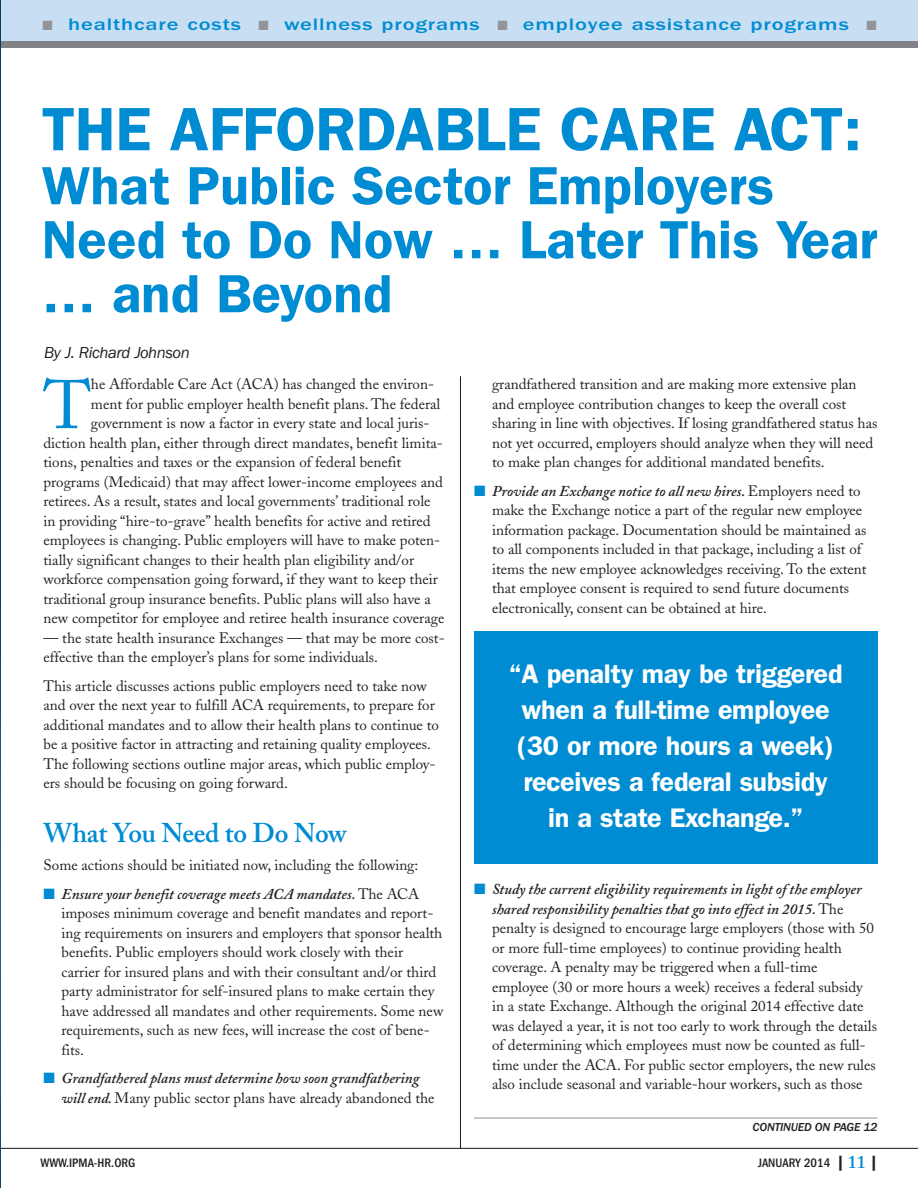
<style>
.page{position:relative;width:918px;height:1188px;background:#fff}
.page>*{position:absolute;margin:0;border:0;box-sizing:border-box;transform-origin:0 0}
.t1{font:67.95px "Adobe Caslon";color:#008cd2}
.t2{font:600 61.5px "Franklin Gothic";color:#008cd2}
.t3{font:600 54px/54px "Franklin Gothic";color:#008cd2}
.t4{font:600 27px/36px "Franklin Gothic";letter-spacing:-.015em;color:#fff;text-align:center}
.t5{font:600 27px "Adobe Caslon";letter-spacing:-.015em;color:#008cd2}
.t6{font:500 17.25px "Franklin Gothic";letter-spacing:.04em;color:#008cd2;scale:1.3 1}
.t7{font:italic 16.5px "Franklin Gothic";letter-spacing:-.025em;color:#231f20}
.t8{font:15px/19.5px "Adobe Caslon";color:#231f20}
.t9{font:italic 600 15px/19.5px "Adobe Caslon";color:#231f20}
.t10{font:500 condensed 12.75px "Franklin Gothic";color:#231f20}
.t11{font:italic 500 12px "Franklin Gothic";letter-spacing:-.015em;color:#231f20}
.s1{font-weight:600;font-style:italic}
.s2{font-weight:400;font-style:normal}
.s3{font-weight:600;font-size:15px}
.s4{font-family:"Adobe Caslon";font-weight:600;font-stretch:normal;font-size:18px;color:#008cd2}
</style>
<div class="page">
<div style="left:0;top:0;width:918px;height:43px;background:#c7def3"></div>
<div style="left:0;top:41px;width:918px;height:6px;background:#808285"></div>
<hr style="left:460px;top:376px;width:1px;height:772px;background:#231f20">
<hr style="left:0;top:1148px;width:918px;height:1px;background:#231f20">
<hr style="left:474px;top:1118px;width:404px;height:1px;background:#939598">
<img style="left:0;top:0;width:1px;height:93px">
<img style="left:0;top:93px;width:1px;height:185px">
<img style="left:0;top:278px;width:1px;height:184px">
<img style="left:0;top:462px;width:1px;height:184px">
<img style="left:0;top:646px;width:1px;height:185px">
<img style="left:0;top:831px;width:1px;height:184px">
<img style="left:0;top:1015px;width:1px;height:173px">
<div style="left:474px;top:631px;width:404px;height:233px;background:#008cd2"></div>
<p class="t6" style="left:68px;top:18px;width:135px">healthcare costs</p>
<p class="t6" style="left:284px;top:18px;width:152px">wellness programs</p>
<p class="t6" style="left:523px;top:18px;width:252px">employee assistance programs</p>
<h2 class="t2" style="left:42px;top:108px;width:821px">THE AFFORDABLE CARE ACT:</h2>
<h3 class="t3" style="left:42px;top:163px;width:837px">What Public Sector Employers<br>Need to Do Now … Later This Year … and Beyond</h3>
<p class="t7" style="left:44px;top:347px;width:147px">By J. Richard Johnson</p>
<h1 class="t1" style="left:44px;top:378px;width:49px">T</h1>
<p class="t8" style="left:91px;top:376px;width:345px">he Affordable Care Act (ACA) has changed the environ-</p>
<p class="t8" style="left:91px;top:396px;width:351px">ment for public employer health benefit plans. The federal</p>
<p class="t8" style="left:91px;top:415px;width:340px">government is now a factor in every state and local juris-</p>
<p class="t8" style="left:44px;top:435px;width:401px">diction health plan, either through direct mandates, benefit limita-</p>
<p class="t8" style="left:44px;top:454px;width:359px">tions, penalties and taxes or the expansion of federal benefit</p>
<p class="t8" style="left:44px;top:474px;width:401px">programs (Medicaid) that may affect lower-income employees and</p>
<p class="t8" style="left:44px;top:493px;width:389px">retirees. As a result, states and local governments’ traditional role</p>
<p class="t8" style="left:44px;top:513px;width:389px">in providing “hire-to-grave” health benefits for active and retired</p>
<p class="t8" style="left:44px;top:532px;width:398px">employees is changing. Public employers will have to make poten-</p>
<p class="t8" style="left:44px;top:552px;width:372px">tially significant changes to their health plan eligibility and/or</p>
<p class="t8" style="left:44px;top:571px;width:396px">workforce compensation going forward, if they want to keep their</p>
<p class="t8" style="left:44px;top:591px;width:389px">traditional group insurance benefits. Public plans will also have a</p>
<p class="t8" style="left:44px;top:610px;width:402px">new competitor for employee and retiree health insurance coverage</p>
<p class="t8" style="left:44px;top:630px;width:403px">— the state health insurance Exchanges — that may be more cost&shy;effective than the employer’s plans for some individuals.</p>
<p class="t8" style="left:44px;top:677px;width:397px">This article discusses actions public employers need to take now and over the next year to fulfill ACA requirements, to prepare for additional mandates and to allow their health plans to continue to be a positive factor in attracting and retaining quality employees.<br>The following sections outline major areas, which public employ&shy;ers should be focusing on going forward.</p>
<h3 class="t5" style="left:44px;top:822px;width:305px">What You Need to Do Now</h3>
<p class="t8" style="left:44px;top:853px;width:377px;line-height:28.5px;text-align:right">Some actions should be initiated now, including the following:<br><span class="s1">Ensure your benefit coverage meets ACA mandates.</span> The ACA</p>
<p class="t8" style="left:62px;top:905px;width:383px">imposes minimum coverage and benefit mandates and report&shy;ing requirements on insurers and employers that sponsor health benefits. Public employers should work closely with their carrier for insured plans and with their consultant and/or third party administrator for self-insured plans to make certain they have addressed all mandates and other requirements. Some new requirements, such as new fees, will increase the cost of bene&shy;fits.</p>
<p class="t9" style="left:62px;top:1070px;width:375px">Grandfathered plans must determine how soon grandfathering will end. <span class="s2">Many public sector plans have already abandoned the</span></p>
<p class="t8" style="left:492px;top:376px;width:387px">grandfathered transition and are making more extensive plan and employee contribution changes to keep the overall cost sharing in line with objectives. If losing grandfathered status has not yet occurred, employers should analyze when they will need to make plan changes for additional mandated benefits.</p>
<p class="t8" style="left:492px;top:482px;width:376px"><span class="s1">Provide an Exchange notice to all new hires.</span> Employers need to make the Exchange notice a part of the regular new employee information package. Documentation should be maintained as to all components included in that package, including a list of items the new employee acknowledges receiving. To the extent that employee consent is required to send future documents electronically, consent can be obtained at hire.</p>
<h3 class="t4" style="left:509px;top:658px;width:335px">“A penalty may be triggered when a full-time employee (30 or more hours a week) receives a federal subsidy<br>in a state Exchange.”</h3>
<p class="t8" style="left:492px;top:881px;width:386px"><span class="s1">Study the current eligibility requirements in light of the employer shared responsibility penalties that go into effect in 2015.</span> The penalty is designed to encourage large employers (those with 50 or more full-time employees) to continue providing health coverage. A penalty may be triggered when a full-time employee (30 or more hours a week) receives a federal subsidy in a state Exchange. Although the original 2014 effective date was delayed a year, it is not too early to work through the details of determining which employees must now be counted as full&shy;time under the ACA. For public sector employers, the new rules also include seasonal and variable-hour workers, such as those</p>
<p class="t11" style="left:753px;top:1123px;width:126px">CONTINUED ON PAGE 12</p>
<p class="t10" style="left:41px;top:1158px;width:96px">WWW.IPMA-HR.ORG</p>
<p class="t10" style="left:758px;top:1158px;width:121px">JANUARY 2014 <span class="s3">|</span> <span class="s4">11</span> <span class="s3">|</span></p>
</div>
